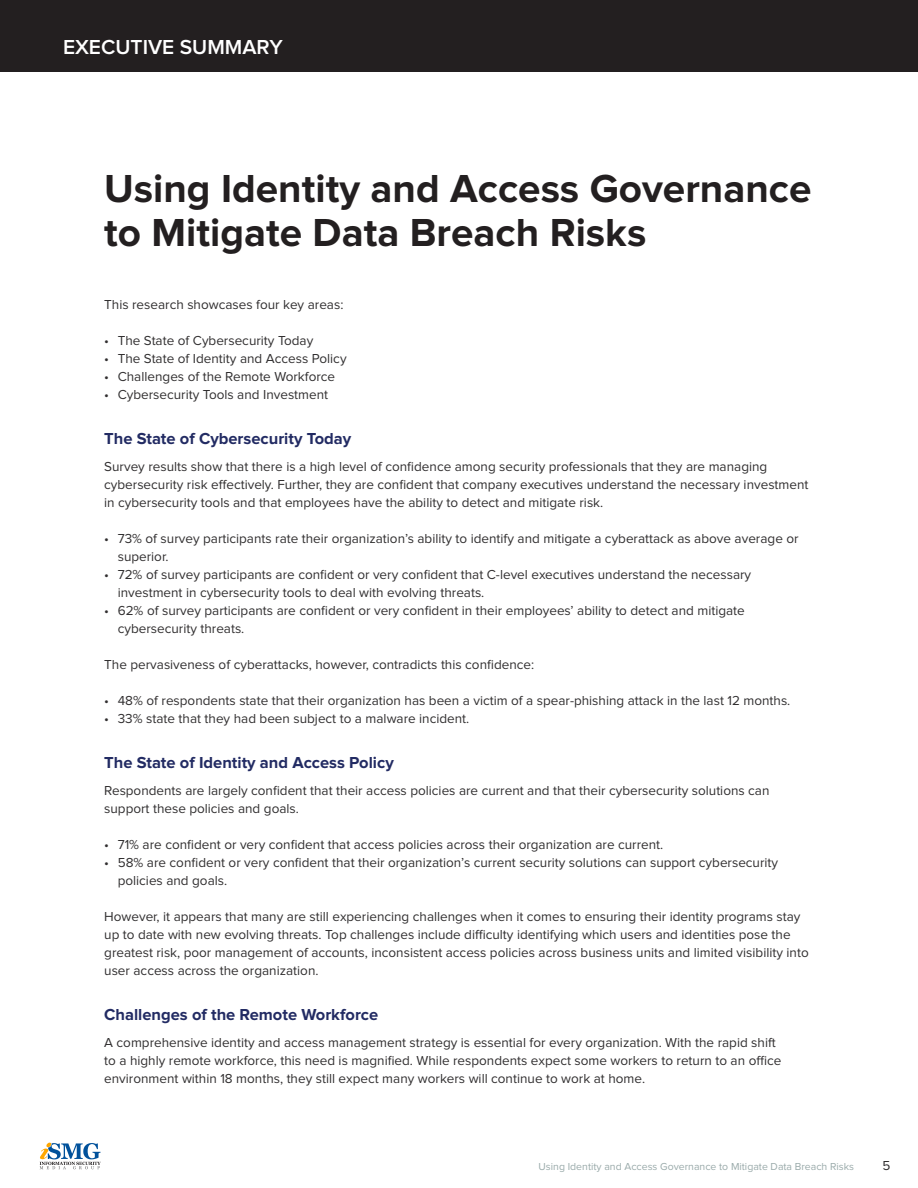
<style>
.page{position:relative;width:918px;height:1188px;background:#fff}
.page>*{position:absolute;margin:0;border:0;box-sizing:border-box;transform-origin:0 0}
.t1{font:700 40.5px/44.1px "Proxima Nova";color:#231f20}
.t2{font:600 21px "Proxima Nova";color:#fff}
.t3{font:700 16.5px "Proxima Nova";color:#222b63}
.body{font:13.5px/18px "Proxima Nova";color:#312f30}
.t4{font:10.5px "Proxima Nova";color:#9aaaaa}
</style>
<div class="page">
<div style="left:0;top:0;width:918px;height:72px;background:#231f20"></div>
<svg style="left:39px;top:1143px;width:62px;height:26px"></svg>
<h2 class="t2" style="left:63px;top:37px;width:221px">EXECUTIVE SUMMARY</h2>
<p class="t1" style="left:104px;top:168px;width:709px">Using Identity and Access Governance to Mitigate Data Breach Risks</p>
<p class="body" style="left:104px;top:296px;width:241px">This research showcases four key areas:</p>
<p class="body" style="left:104px;top:332px;width:211px">• The State of Cybersecurity Today</p>
<p class="body" style="left:104px;top:350px;width:244px">• The State of Identity and Access Policy</p>
<p class="body" style="left:104px;top:368px;width:232px">• Challenges of the Remote Workforce</p>
<p class="body" style="left:104px;top:386px;width:225px">• Cybersecurity Tools and Investment</p>
<p class="t3" style="left:104px;top:430px;width:249px">The State of Cybersecurity Today</p>
<p class="body" style="left:104px;top:458px;width:706px">Survey results show that there is a high level of confidence among security professionals that they are managing cybersecurity risk effectively. Further, they are confident that company executives understand the necessary investment in cybersecurity tools and that employees have the ability to detect and mitigate risk.</p>
<p class="body" style="left:118px;top:530px;width:682px;text-indent:-14px">• 73% of survey participants rate their organization’s ability to identify and mitigate a cyberattack as above average or superior.</p>
<p class="body" style="left:118px;top:566px;width:635px;text-indent:-14px">• 72% of survey participants are confident or very confident that C-level executives understand the necessary investment in cybersecurity tools to deal with evolving threats.</p>
<p class="body" style="left:118px;top:602px;width:629px;text-indent:-14px">• 62% of survey participants are confident or very confident in their employees’ ability to detect and mitigate cybersecurity threats.</p>
<p class="body" style="left:104px;top:656px;width:431px">The pervasiveness of cyberattacks, however, contradicts this confidence:</p>
<p class="body" style="left:104px;top:692px;width:688px">• 48% of respondents state that their organization has been a victim of a spear-phishing attack in the last 12 months.</p>
<p class="body" style="left:104px;top:710px;width:367px">• 33% state that they had been subject to a malware incident.</p>
<p class="t3" style="left:104px;top:754px;width:291px">The State of Identity and Access Policy</p>
<p class="body" style="left:104px;top:782px;width:667px">Respondents are largely confident that their access policies are current and that their cybersecurity solutions can support these policies and goals.</p>
<p class="body" style="left:104px;top:836px;width:561px">• 71% are confident or very confident that access policies across their organization are current.</p>
<p class="body" style="left:118px;top:854px;width:662px;text-indent:-14px">• 58% are confident or very confident that their organization’s current security solutions can support cybersecurity policies and goals.</p>
<p class="body" style="left:104px;top:908px;width:706px">However, it appears that many are still experiencing challenges when it comes to ensuring their identity programs stay up to date with new evolving threats. Top challenges include difficulty identifying which users and identities pose the greatest risk, poor management of accounts, inconsistent access policies across business units and limited visibility into user access across the organization.</p>
<p class="t3" style="left:104px;top:1006px;width:276px">Challenges of the Remote Workforce</p>
<p class="body" style="left:104px;top:1034px;width:679px">A comprehensive identity and access management strategy is essential for every organization. With the rapid shift to a highly remote workforce, this need is magnified. While respondents expect some workers to return to an office environment within 18 months, they still expect many workers will continue to work at home.</p>
<p class="t4" style="left:539px;top:1162px;width:317px">Using Identity and Access Governance to Mitigate Data Breach Risks</p>
<p class="body" style="left:883px;top:1157px;width:9px">5</p>
</div>
